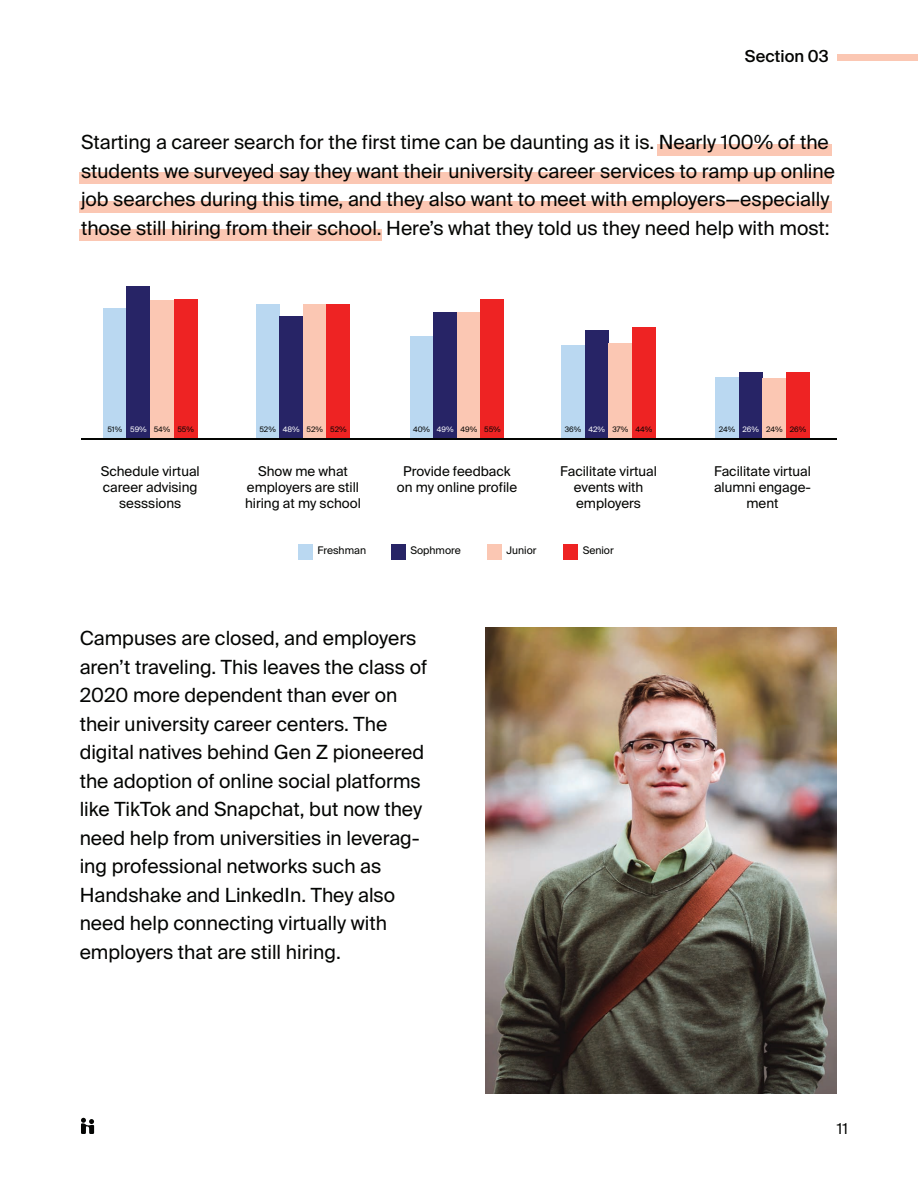
<style>
.page{position:relative;width:918px;height:1188px;background:#fff}
.page>*{position:absolute;margin:0;border:0;box-sizing:border-box;transform-origin:0 0}
.t1{font:19.5px/28.5px "Suisse Intl";color:#040503}
.t2{font:500 16.5px "Suisse Intl";color:#040503}
.t3{font:15px "Suisse Intl";color:#040503}
.t4{font:13.5px/16.2px "Suisse Intl";color:#040503;text-align:center}
.t5{font:10.5px "Suisse Intl";color:#040503}
.t6{font:7.5px "Suisse Intl";color:#040503}
.s1{color:#fff}
</style>
<div class="page">
<div style="left:299px;top:544px;width:14px;height:15px;background:#bad8f1"></div>
<div style="left:392px;top:544px;width:14px;height:15px;background:#272466"></div>
<div style="left:488px;top:544px;width:14px;height:15px;background:#fbc7b3"></div>
<div style="left:564px;top:544px;width:14px;height:15px;background:#ee2323"></div>
<div style="left:103px;top:308px;width:24px;height:131px;background:#bad8f1"></div>
<div style="left:127px;top:286px;width:23px;height:153px;background:#272466"></div>
<div style="left:150px;top:300px;width:24px;height:139px;background:#fbc7b3"></div>
<div style="left:174px;top:299px;width:23px;height:140px;background:#ee2323"></div>
<div style="left:256px;top:304px;width:23px;height:135px;background:#bad8f1"></div>
<div style="left:279px;top:316px;width:24px;height:123px;background:#272466"></div>
<div style="left:303px;top:304px;width:24px;height:135px;background:#fbc7b3"></div>
<div style="left:327px;top:304px;width:23px;height:135px;background:#ee2323"></div>
<div style="left:410px;top:336px;width:23px;height:103px;background:#bad8f1"></div>
<div style="left:433px;top:312px;width:24px;height:127px;background:#272466"></div>
<div style="left:457px;top:312px;width:24px;height:127px;background:#fbc7b3"></div>
<div style="left:481px;top:299px;width:23px;height:140px;background:#ee2323"></div>
<div style="left:561px;top:345px;width:24px;height:94px;background:#bad8f1"></div>
<div style="left:585px;top:330px;width:24px;height:109px;background:#272466"></div>
<div style="left:609px;top:343px;width:23px;height:96px;background:#fbc7b3"></div>
<div style="left:632px;top:327px;width:24px;height:112px;background:#ee2323"></div>
<div style="left:715px;top:377px;width:24px;height:62px;background:#bad8f1"></div>
<div style="left:739px;top:372px;width:24px;height:67px;background:#272466"></div>
<div style="left:763px;top:378px;width:23px;height:61px;background:#fbc7b3"></div>
<div style="left:786px;top:372px;width:24px;height:67px;background:#ee2323"></div>
<hr style="left:81px;top:439px;width:756px;height:1px;background:#040503">
<div style="left:837px;top:54px;width:81px;height:7px;background:#fbc7b3"></div>
<div style="left:658px;top:144px;width:174px;height:12px;background:#fbc7b3"></div>
<div style="left:79px;top:172px;width:753px;height:12px;background:#fbc7b3"></div>
<div style="left:79px;top:201px;width:753px;height:12px;background:#fbc7b3"></div>
<div style="left:79px;top:229px;width:303px;height:12px;background:#fbc7b3"></div>
<svg style="left:81px;top:1118px;width:13px;height:16px"></svg>
<img style="left:485px;top:628px;width:352px;height:465px">
<p class="t2" style="left:745px;top:46px;width:85px">Section 03</p>
<p class="t1" style="left:81px;top:128px;width:756px">Starting a career search for the first time can be daunting as it is. Nearly 100% of the students we surveyed say they want their university career services to ramp up online job searches during this time, and they also want to meet with employers—especially those still hiring from their school. Here’s what they told us they need help with most:</p>
<p class="t6" style="left:107px;top:425px;width:88px">51% <span class="s1">59%</span> 54% 55%</p>
<p class="t4" style="left:101px;top:463px;width:100px">Schedule virtual career advising sesssions</p>
<p class="t6" style="left:259px;top:425px;width:89px">52% <span class="s1">48%</span> 52% 52%</p>
<p class="t4" style="left:245px;top:463px;width:118px">Show me what employers are still hiring at my school</p>
<p class="t6" style="left:413px;top:425px;width:89px">40% <span class="s1">49%</span> 49% 55%</p>
<p class="t4" style="left:397px;top:463px;width:122px">Provide feedback on my online profile</p>
<p class="t6" style="left:565px;top:425px;width:89px">36% <span class="s1">42%</span> 37% 44%</p>
<p class="t4" style="left:560px;top:463px;width:98px">Facilitate virtual events with employers</p>
<p class="t5" style="left:318px;top:544px;width:50px">Freshman</p>
<p class="t5" style="left:410px;top:544px;width:52px">Sophmore</p>
<p class="t5" style="left:506px;top:544px;width:32px">Junior</p>
<p class="t5" style="left:583px;top:544px;width:33px">Senior</p>
<p class="t1" style="left:80px;top:624px;width:349px">Campuses are closed, and employers aren’t traveling. This leaves the class of 2020 more dependent than ever on their university career centers. The digital natives behind Gen Z pioneered the adoption of online social platforms like TikTok and Snapchat, but now they need help from universities in leverag&shy;ing professional networks such as Handshake and LinkedIn. They also need help connecting virtually with employers that are still hiring.</p>
<p class="t6" style="left:719px;top:425px;width:89px">24% <span class="s1">26%</span> 24% 26%</p>
<p class="t4" style="left:714px;top:463px;width:99px">Facilitate virtual alumni engage&shy;ment</p>
<p class="t3" style="left:837px;top:1120px;width:13px">11</p>
</div>
